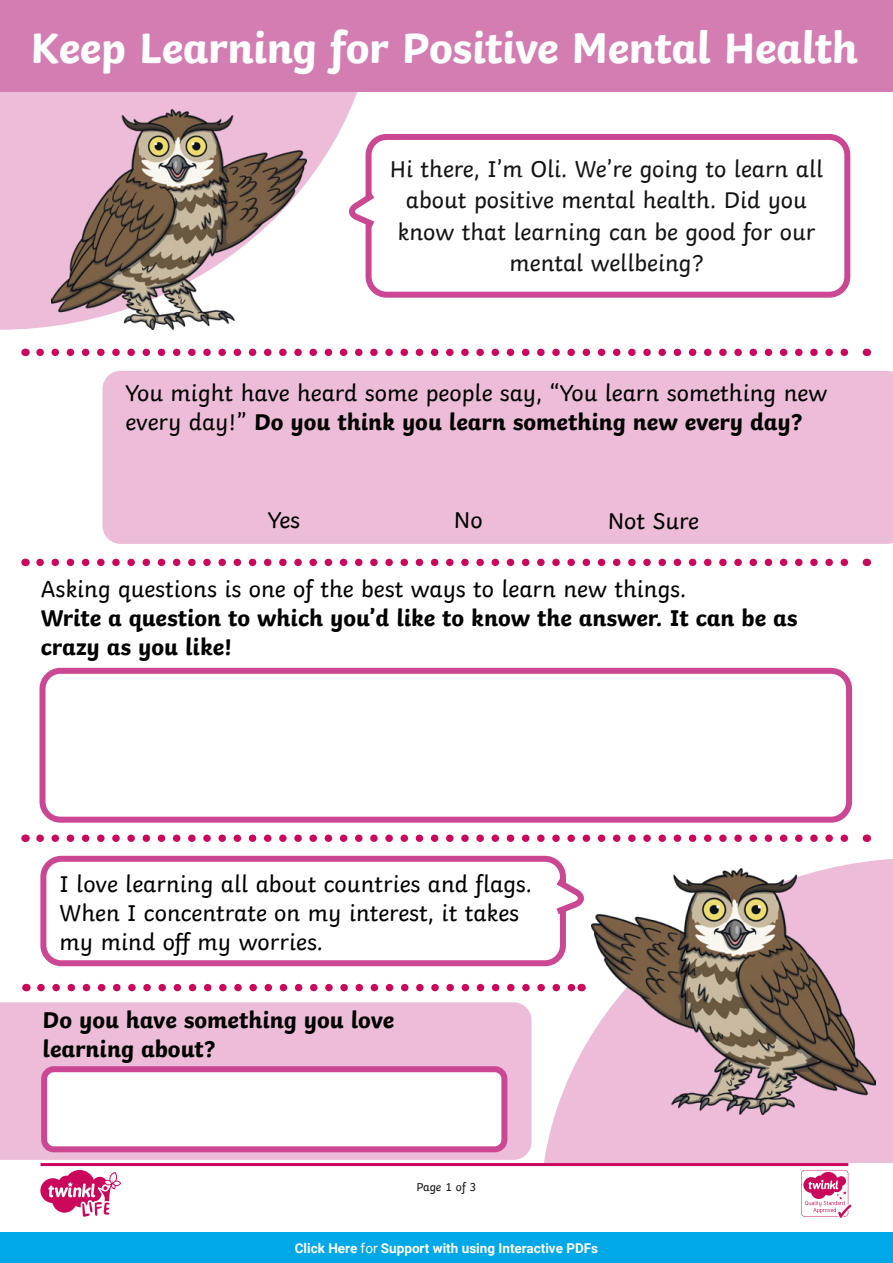
<style>
.page{position:relative;width:893px;height:1263px;background:#fff}
.page>*{position:absolute;margin:0;border:0;box-sizing:border-box;transform-origin:0 0}
.t1{font:700 45px "Twinkl";letter-spacing:-.01em;color:#fff}
.t2{font:24px/28.8px "Twinkl";color:#000}
.t3{font:24px/31.5px "Twinkl";color:#131313;text-align:center}
.t4{font:700 24px/28.8px "Twinkl";color:#000}
.t5{font:700 13.5px "Roboto";color:#fff}
.t6{font:12px "Twinkl";letter-spacing:-.005em;color:#131313}
.s1{font-weight:700}
.s2{font-weight:400}
</style>
<div class="page">
<div style="left:0;top:1002px;width:531px;height:158px;background:#edbcd8"></div>
<svg style="left:540px;top:859px;width:353px;height:304px;fill:#edbcd8"></svg>
<div style="left:103px;top:371px;width:790px;height:173px;background:#edbcd8"></div>
<svg style="left:0;top:92px;width:379px;height:238px;fill:#edbcd8"></svg>
<div style="left:0;top:0;width:893px;height:92px;background:#d47db2"></div>
<div style="left:366px;top:134px;width:484px;height:164px;border:6px solid #cb4793;border-radius:18px"></div>
<svg style="left:342px;top:187px;width:37px;height:45px"></svg>
<img style="left:52px;top:109px;width:254px;height:221px">
<svg style="left:40px;top:1163px;width:811px;height:55px"></svg>
<div style="left:0;top:1232px;width:893px;height:31px;background:#00a8e7"></div>
<svg style="left:40px;top:559px;width:809px;height:7px"></svg>
<svg style="left:40px;top:834px;width:809px;height:8px"></svg>
<svg style="left:40px;top:349px;width:809px;height:7px"></svg>
<img style="left:591px;top:868px;width:284px;height:246px">
<div style="left:40px;top:856px;width:526px;height:110px;border:6px solid #cb4793;border-radius:18px"></div>
<svg style="left:550px;top:874px;width:41px;height:45px"></svg>
<svg style="left:41px;top:984px;width:533px;height:7px"></svg>
<div style="left:40px;top:668px;width:812px;height:155px;border:6px solid #cb4793;border-radius:18px"></div>
<div style="left:44px;top:1069px;width:460px;height:80px;background:#fff;border-radius:10px"></div>
<div style="left:41px;top:1066px;width:466px;height:86px;border:6px solid #cb4793;border-radius:10px"></div>
<h1 class="t1" style="left:30px;top:11px;width:829px">Keep Learning for Positive Mental Health</h1>
<p class="t3" style="left:390px;top:151px;width:435px">Hi there, I’m Oli. We’re going to learn all about positive mental health. Did you know that learning can be good for our mental wellbeing?</p>
<p class="t2" style="left:125px;top:376px;width:703px">You might have heard some people say, “You learn something new every day!” <span class="s1">Do you think you learn something new every day?</span></p>
<p class="t2" style="left:268px;top:504px;width:34px">Yes</p>
<p class="t2" style="left:454px;top:504px;width:30px">No</p>
<p class="t2" style="left:608px;top:504px;width:93px">Not Sure</p>
<p class="t2" style="left:41px;top:573px;width:647px">Asking questions is one of the best ways to learn new things.</p>
<p class="t4" style="left:41px;top:601px;width:758px">Write a question to which you’d like to know the answer. It can be as crazy as you like!</p>
<p class="t2" style="left:60px;top:867px;width:474px">I love learning all about countries and flags.<br>When I concentrate on my interest, it takes my mind off my worries.</p>
<p class="t4" style="left:43px;top:1003px;width:353px">Do you have something you love learning about?</p>
<p class="t6" style="left:416px;top:1178px;width:62px">Page 1 of 3</p>
<p class="t5" style="left:295px;top:1238px;width:305px">Click Here <span class="s2">for</span> Support with using Interactive PDFs</p>
</div>
